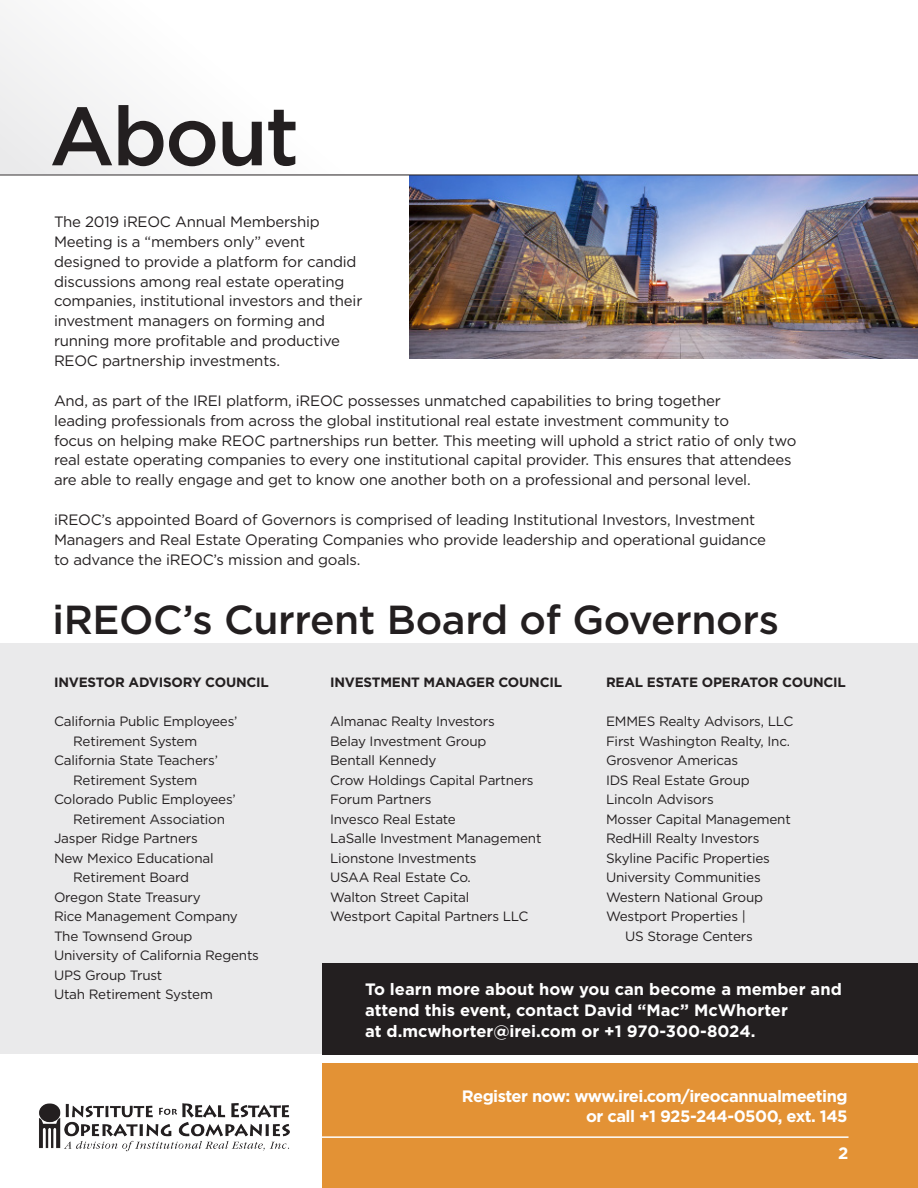
<style>
.page{position:relative;width:918px;height:1188px;background:#fff}
.page>*{position:absolute;margin:0;border:0;box-sizing:border-box;transform-origin:0 0}
.t1{font:500 82.5px "Gotham";letter-spacing:-.03em;color:#231f20}
.t2{font:500 40.5px "Gotham";letter-spacing:-.01em;color:#231f20}
.t3{font:700 16.5px/21px "Gotham";letter-spacing:-.01em;color:#fff}
.t4{font:700 16.5px/19.8px "Gotham";letter-spacing:-.03em;color:#fff;text-align:right}
.t5{font:15px/19.8px "Gotham";letter-spacing:-.015em;color:#231f20}
.t6{font:13.5px/19.5px "Gotham";letter-spacing:-.015em;color:#231f20}
.t7{font:700 13.5px "Gotham";letter-spacing:-.015em;color:#231f20}
</style>
<div class="page">
<div style="left:322px;top:1063px;width:596px;height:125px;background:#e39235"></div>
<hr style="left:234px;top:1136px;width:615px;height:2px;background:#fff">
<img style="left:39px;top:1103px;width:251px;height:49px">
<img style="left:409px;top:176px;width:509px;height:183px">
<hr style="left:0;top:175px;width:918px;height:1px;background:#231f20">
<div style="left:0;top:0;width:601px;height:174px;background:linear-gradient(to right,#f4f4f5,#fff)"></div>
<div style="left:0;top:644px;width:918px;height:410px;background:#eaeaeb"></div>
<div style="left:322px;top:963px;width:596px;height:91px;background:#231f20"></div>
<p class="t1" style="left:50px;top:82px;width:251px">About</p>
<p class="t5" style="left:54px;top:211px;width:310px">The 2019 iREOC Annual Membership Meeting is a “members only” event designed to provide a platform for candid discussions among real estate operating companies, institutional investors and their investment managers on forming and running more profitable and productive REOC partnership investments.</p>
<p class="t5" style="left:54px;top:390px;width:668px">And, as part of the IREI platform, iREOC possesses unmatched capabilities to bring together</p>
<p class="t5" style="left:54px;top:410px;width:677px">leading professionals from across the global institutional real estate investment community to</p>
<p class="t5" style="left:54px;top:430px;width:744px">focus on helping make REOC partnerships run better. This meeting will uphold a strict ratio of only two real estate operating companies to every one institutional capital provider. This ensures that attendees are able to really engage and get to know one another both on a professional and personal level.</p>
<p class="t5" style="left:54px;top:510px;width:714px">iREOC’s appointed Board of Governors is comprised of leading Institutional Investors, Investment<br>Managers and Real Estate Operating Companies who provide leadership and operational guidance to advance the iREOC’s mission and goals.</p>
<p class="t2" style="left:52px;top:593px;width:728px">iREOC’s Current Board of Governors</p>
<p class="t7" style="left:54px;top:674px;width:217px">INVESTOR ADVISORY COUNCIL</p>
<p class="t6" style="left:73px;top:712px;width:166px;text-indent:-19px">California Public Employees’<br>Retirement System</p>
<p class="t6" style="left:54px;top:751px;width:165px;text-align:center">California State Teachers’<br>Retirement System</p>
<p class="t6" style="left:73px;top:790px;width:164px;text-indent:-19px">Colorado Public Employees’<br>Retirement Association</p>
<p class="t6" style="left:54px;top:829px;width:145px">Jasper Ridge Partners</p>
<p class="t6" style="left:54px;top:848px;width:161px;text-align:center">New Mexico Educational<br>Retirement Board</p>
<p class="t6" style="left:54px;top:887px;width:148px">Oregon State Treasury</p>
<p class="t6" style="left:54px;top:907px;width:185px">Rice Management Company<br>The Townsend Group</p>
<p class="t6" style="left:54px;top:946px;width:206px">University of California Regents</p>
<p class="t6" style="left:54px;top:965px;width:110px">UPS Group Trust</p>
<p class="t6" style="left:54px;top:985px;width:160px">Utah Retirement System</p>
<p class="t7" style="left:330px;top:674px;width:234px">INVESTMENT MANAGER COUNCIL</p>
<p class="t6" style="left:330px;top:712px;width:166px">Almanac Realty Investors</p>
<p class="t6" style="left:330px;top:731px;width:158px">Belay Investment Group</p>
<p class="t6" style="left:330px;top:751px;width:108px">Bentall Kennedy</p>
<p class="t6" style="left:330px;top:770px;width:205px">Crow Holdings Capital Partners</p>
<p class="t6" style="left:330px;top:790px;width:103px">Forum Partners</p>
<p class="t6" style="left:330px;top:809px;width:127px">Invesco Real Estate</p>
<p class="t6" style="left:330px;top:829px;width:213px">LaSalle Investment Management</p>
<p class="t6" style="left:330px;top:848px;width:148px">Lionstone Investments</p>
<p class="t6" style="left:330px;top:868px;width:142px">USAA Real Estate Co.</p>
<p class="t6" style="left:330px;top:887px;width:141px">Walton Street Capital</p>
<p class="t6" style="left:330px;top:907px;width:200px">Westport Capital Partners LLC</p>
<p class="t7" style="left:606px;top:674px;width:241px">REAL ESTATE OPERATOR COUNCIL</p>
<p class="t6" style="left:606px;top:712px;width:189px">EMMES Realty Advisors, LLC</p>
<p class="t6" style="left:606px;top:731px;width:186px">First Washington Realty, Inc.</p>
<p class="t6" style="left:606px;top:751px;width:134px">Grosvenor Americas</p>
<p class="t6" style="left:606px;top:770px;width:145px">IDS Real Estate Group</p>
<p class="t6" style="left:606px;top:790px;width:109px">Lincoln Advisors</p>
<p class="t6" style="left:606px;top:809px;width:186px">Mosser Capital Management</p>
<p class="t6" style="left:606px;top:829px;width:155px">RedHill Realty Investors</p>
<p class="t6" style="left:606px;top:848px;width:165px">Skyline Pacific Properties</p>
<p class="t6" style="left:606px;top:868px;width:156px">University Communities</p>
<p class="t6" style="left:606px;top:887px;width:159px">Western National Group</p>
<p class="t6" style="left:625px;top:907px;width:129px;text-indent:-19px">Westport Properties |<br>US Storage Centers</p>
<p class="t3" style="left:365px;top:978px;width:478px">To learn more about how you can become a member and attend this event, contact David “Mac” McWhorter<br>at d.mcwhorter@irei.com or +1 970-300-8024.</p>
<p class="t4" style="left:462px;top:1086px;width:387px">Register now: www.irei.com/ireocannualmeeting or call +1 925-244-0500, ext. 145</p>
<p class="t3" style="left:838px;top:1142px;width:12px">2</p>
</div>
